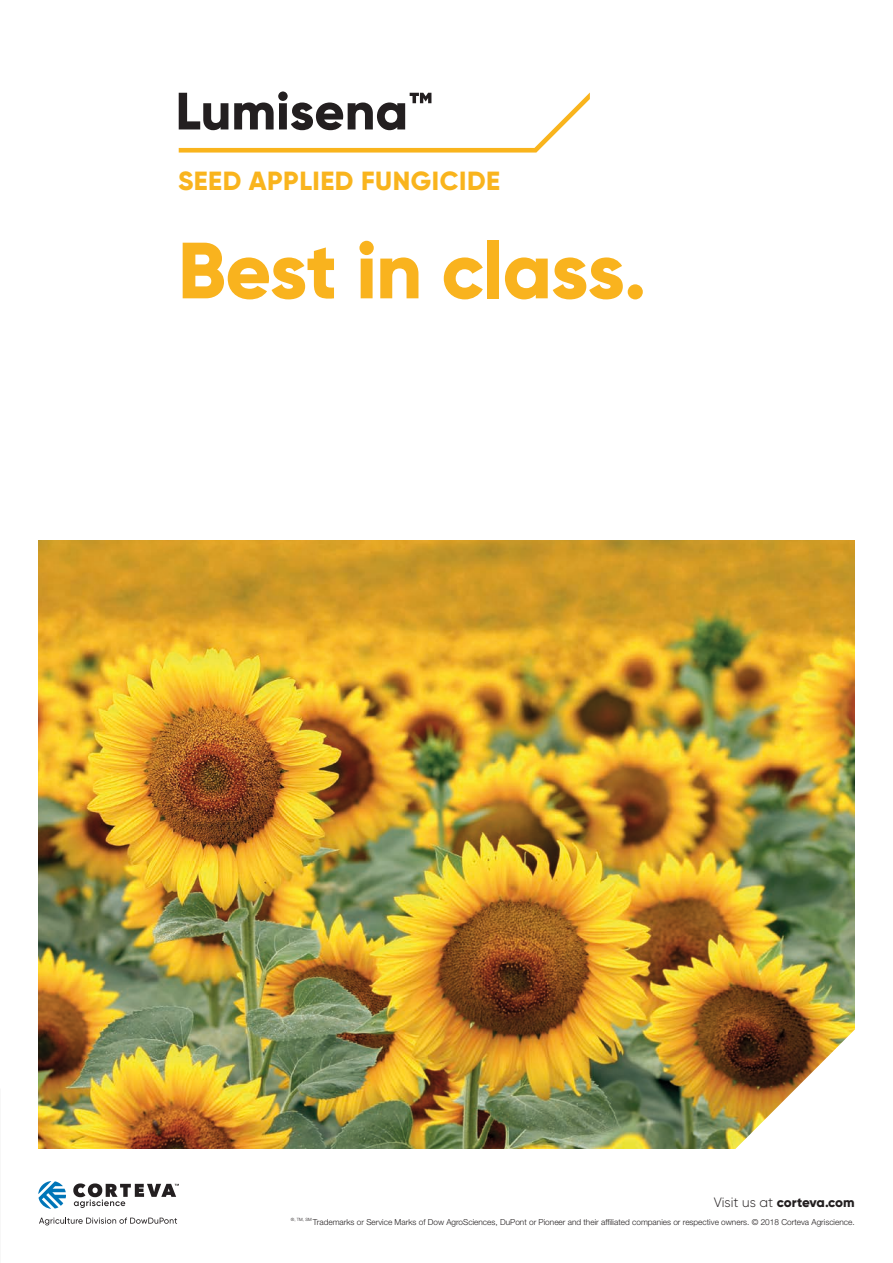
<style>
.page{position:relative;width:893px;height:1263px;background:#fff}
.page>*{position:absolute;margin:0;border:0;box-sizing:border-box;transform-origin:0 0}
.t1{font:800 79.5px "Gilroy";letter-spacing:-.01em;color:#f9b31e}
.t2{font:800 52.5px "Gilroy";color:#231f20}
.t3{font:800 26.25px "Gilroy";letter-spacing:.02em;color:#f9b41d}
.t4{font:800 13.5px "Gilroy";letter-spacing:-.015em;color:#231f20}
.t5{font:300 8.25px "Helvetica Neue LT Std";color:#231f20}
.s1{font-weight:300}
</style>
<div class="page">
<svg style="left:39px;top:1217px;width:138px;height:8px"></svg>
<svg style="left:38px;top:1181px;width:28px;height:28px"></svg>
<svg style="left:73px;top:1183px;width:106px;height:25px"></svg>
<img style="left:38px;top:540px;width:817px;height:608px">
<svg style="left:735px;top:1028px;width:120px;height:121px"></svg>
<svg style="left:179px;top:92px;width:411px;height:61px"></svg>
<h2 class="t2" style="left:176px;top:78px;width:259px">Lumisena™</h2>
<h3 class="t3" style="left:178px;top:164px;width:324px">SEED APPLIED FUNGICIDE</h3>
<h1 class="t1" style="left:178px;top:220px;width:470px">Best in class.</h1>
<h3 class="t4" style="left:714px;top:1193px;width:142px"><span class="s1">Visit us at</span> corteva.com</h3>
<p class="t5" style="left:291px;top:1217px;width:565px"><sup>®,</sup> <sup>TM,</sup> <sup>SM</sup> Trademarks or Service Marks of Dow AgroSciences, DuPont or Pioneer and their affiliated companies or respective owners. © 2018 Corteva Agriscience.</p>
</div>
